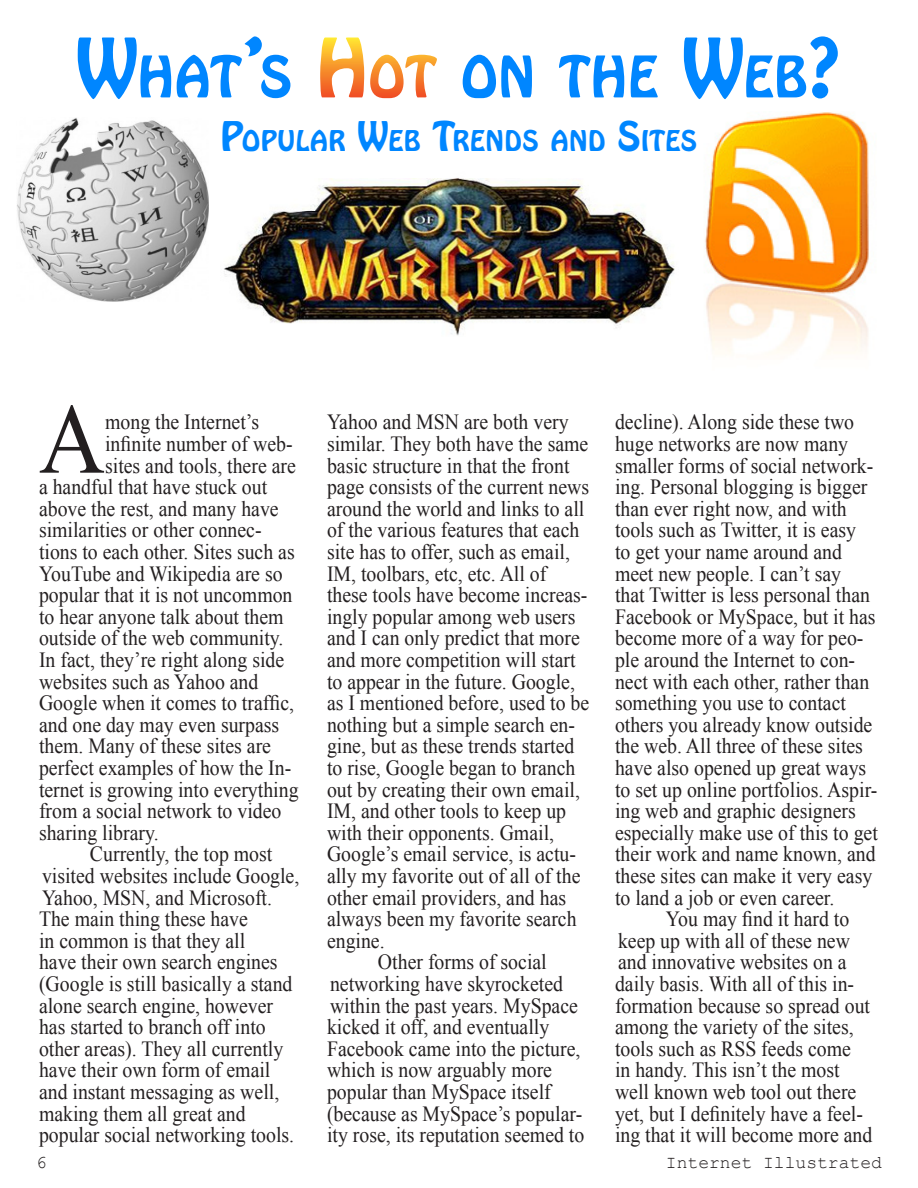
<style>
.page{position:relative;width:918px;height:1188px;background:#fff}
.page>*{position:absolute;margin:0;border:0;box-sizing:border-box;transform-origin:0 0}
.General{font:99.9px "Times New Roman";color:#231f20;scale:.92 1}
.t1{font:50.4px "Hobo Std";letter-spacing:.015em;color:#0086ff}
.t2{font:25.2px "Hobo Std";letter-spacing:.03em;color:#0086ff}
.General-2{font:21.6px/21.6px "Times New Roman";color:#231f20;scale:.92 1}
.t3{font:18px "Courier New";color:#231f20}
.s1{font-size:72px}
.s2{font-size:72px;color:#fff}
.s3{color:#fff}
.s4{font-size:36px}
</style>
<div class="page">
<img style="left:17px;top:118px;width:192px;height:183px">
<img style="left:705px;top:112px;width:164px;height:242px">
<img style="left:224px;top:178px;width:451px;height:158px">
<p class="t1" style="left:77px;top:42px;width:766px"><span class="s1">W</span>HAT<span class="s1">’</span>S <span class="s2">H</span><span class="s3">OT</span> ON THE <span class="s1">W</span>EB<span class="s1">?</span></p>
<p class="t2" style="left:221px;top:124px;width:478px"><span class="s4">P</span>OPULAR <span class="s4">W</span>EB <span class="s4">T</span>RENDS AND <span class="s4">S</span>ITES</p>
<p class="General" style="left:39px;top:372px;width:73px">A</p>
<p class="General-2" style="left:105px;top:411px;width:169px">mong the Internet’s</p>
<p class="General-2" style="left:105px;top:433px;width:205px">infinite number of web-</p>
<p class="General-2" style="left:105px;top:454px;width:209px">sites and tools, there are</p>
<p class="General-2" style="left:39px;top:476px;width:250px">a handful that have stuck out</p>
<p class="General-2" style="left:39px;top:498px;width:262px">above the rest, and many have</p>
<p class="General-2" style="left:39px;top:519px;width:244px">similarities or other connec-</p>
<p class="General-2" style="left:39px;top:541px;width:279px">tions to each other. Sites such as</p>
<p class="General-2" style="left:39px;top:562px;width:266px">YouTube and Wikipedia are so</p>
<p class="General-2" style="left:39px;top:584px;width:277px">popular that it is not uncommon</p>
<p class="General-2" style="left:39px;top:606px;width:267px">to hear anyone talk about them</p>
<p class="General-2" style="left:39px;top:627px;width:267px">outside of the web community.</p>
<p class="General-2" style="left:39px;top:649px;width:268px">In fact, they’re right along side</p>
<p class="General-2" style="left:39px;top:670px;width:240px">websites such as Yahoo and</p>
<p class="General-2" style="left:39px;top:692px;width:279px">Google when it comes to traffic,</p>
<p class="General-2" style="left:39px;top:714px;width:263px">and one day may even surpass</p>
<p class="General-2" style="left:39px;top:735px;width:254px">them. Many of these sites are</p>
<p class="General-2" style="left:39px;top:757px;width:276px">perfect examples of how the In-</p>
<p class="General-2" style="left:39px;top:778px;width:284px">ternet is growing into everything</p>
<p class="General-2" style="left:39px;top:800px;width:265px">from a social network to video</p>
<p class="General-2" style="left:39px;top:822px;width:132px">sharing library.</p>
<p class="General-2" style="left:39px;top:843px;width:285px;text-indent:51px">Currently, the top most visited websites include Google,<br>Yahoo, MSN, and Microsoft.<br>The main thing these have<br>in common is that they all<br>have their own search engines (Google is still basically a stand alone search engine, however has started to branch off into other areas). They all currently have their own form of email and instant messaging as well, making them all great and popular social networking tools.</p>
<p class="General-2" style="left:327px;top:411px;width:287px">Yahoo and MSN are both very similar. They both have the same basic structure in that the front page consists of the current news around the world and links to all of the various features that each site has to offer, such as email,<br>IM, toolbars, etc, etc. All of these tools have become increas&shy;ingly popular among web users and I can only predict that more and more competition will start to appear in the future. Google, as I mentioned before, used to be nothing but a simple search en&shy;gine, but as these trends started to rise, Google began to branch out by creating their own email,<br>IM, and other tools to keep up with their opponents. Gmail,<br>Google’s email service, is actu&shy;ally my favorite out of all of the other email providers, and has always been my favorite search engine.</p>
<p class="General-2" style="left:327px;top:951px;width:281px;text-indent:51px">Other forms of social networking have skyrocketed within the past years. MySpace kicked it off, and eventually<br>Facebook came into the picture, which is now arguably more popular than MySpace itself (because as MySpace’s popular&shy;ity rose, its reputation seemed to</p>
<p class="General-2" style="left:615px;top:411px;width:287px">decline). Along side these two huge networks are now many smaller forms of social network&shy;ing. Personal blogging is bigger than ever right now, and with tools such as Twitter, it is easy<br>to get your name around and meet new people. I can’t say<br>that Twitter is less personal than<br>Facebook or MySpace, but it has become more of a way for peo&shy;ple around the Internet to con&shy;nect with each other, rather than something you use to contact others you already know outside the web. All three of these sites have also opened up great ways to set up online portfolios. Aspir&shy;ing web and graphic designers especially make use of this to get their work and name known, and these sites can make it very easy to land a job or even career.</p>
<p class="General-2" style="left:615px;top:908px;width:281px;text-indent:51px">You may find it hard to keep up with all of these new and innovative websites on a daily basis. With all of this in&shy;formation because so spread out among the variety of the sites, tools such as RSS feeds come<br>in handy. This isn’t the most well known web tool out there yet, but I definitely have a feel&shy;ing that it will become more and</p>
<p class="t3" style="left:36px;top:1151px;width:12px">6</p>
<p class="t3" style="left:666px;top:1151px;width:218px">Internet Illustrated</p>
</div>
